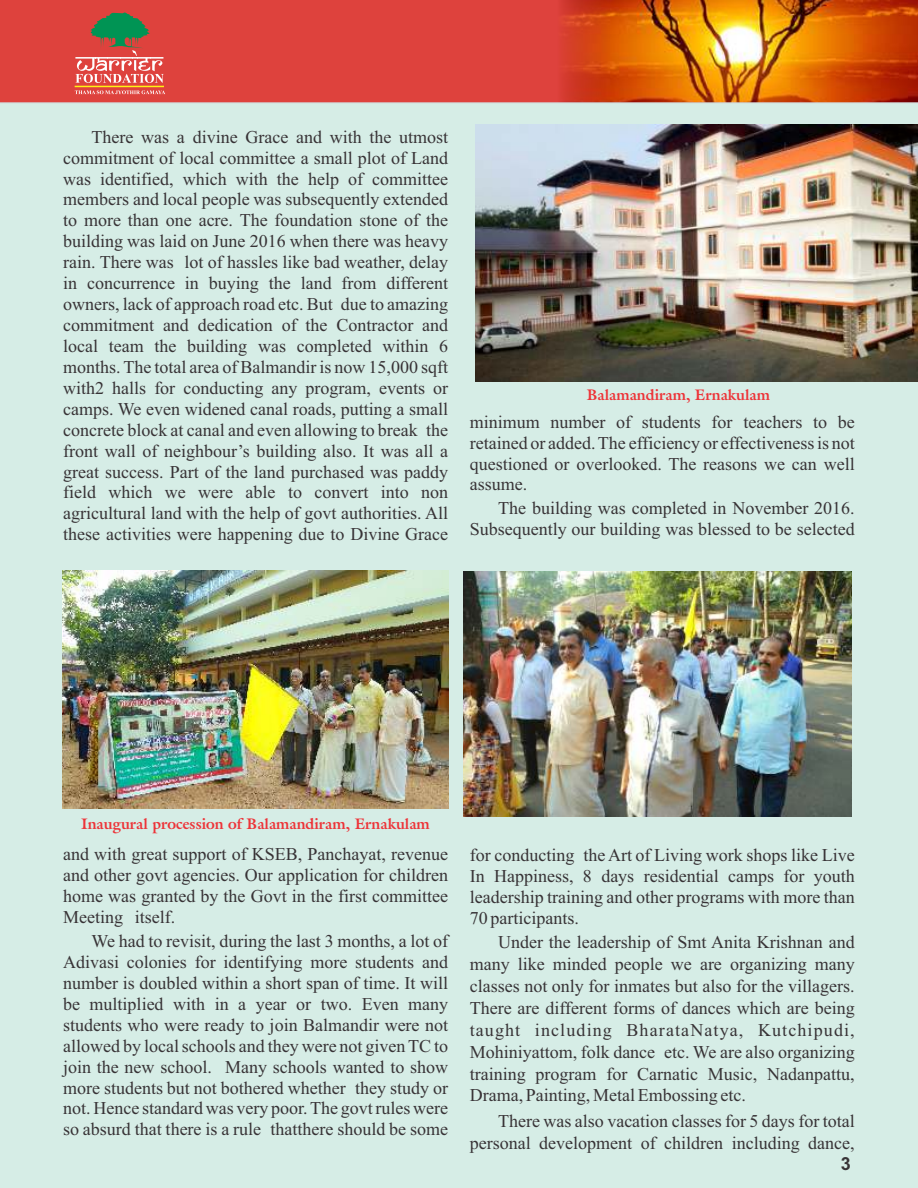
<style>
.page{position:relative;width:918px;height:1188px;background:#fff}
.page>*{position:absolute;margin:0;border:0;box-sizing:border-box;transform-origin:0 0}
.t1{font:18px/21px "Times New Roman";color:#383336;text-align:justify}
.t2{font:700 18px "Arial";color:#383336}
.t3{font:700 15px "Galliard IT Cby BT";color:#ed3338}
</style>
<div class="page">
<div style="left:0;top:5px;width:918px;height:1183px;background:#d6ede6"></div>
<svg style="left:0;top:0;width:918px;height:103px;background:#da522c"></svg>
<hr style="left:75px;top:86px;width:89px;height:1px;background:#fff212">
<svg style="left:75px;top:90px;width:90px;height:4px"></svg>
<svg style="left:75px;top:12px;width:89px;height:71px;background:#b76959"></svg>
<img style="left:63px;top:570px;width:385px;height:239px">
<img style="left:475px;top:124px;width:443px;height:258px">
<img style="left:463px;top:572px;width:388px;height:244px">
<p class="t1" style="left:63px;top:128px;width:387px;text-indent:28px">There was a divine Grace and with the utmost commitment of local committee a small plot of Land was identified, which with the help of committee members and local people was subsequently extended to more than one acre. The foundation stone of the building was laid on June 2016 when there was heavy rain. There was lot of hassles like bad weather, delay in concurrence in buying the land from different owners, lack of approach road etc. But due to amazing commitment and dedication of the Contractor and local team the building was completed within 6 months. The total area of Balmandir is now 15,000 sqft with2 halls for conducting any program, events or camps. We even widened canal roads, putting a small concrete block at canal and even allowing to break the front wall of neighbour’s building also. It was all a great success. Part of the land purchased was paddy field which we were able to convert into non agricultural land with the help of govt authorities. All these activities were happening due to Divine Grace</p>
<p class="t3" style="left:587px;top:389px;width:185px">Balamandiram, Ernakulam</p>
<p class="t1" style="left:470px;top:413px;width:387px">minimum number of students for teachers to be retained or added. The efficiency or effectiveness is not questioned or overlooked. The reasons we can well assume.</p>
<p class="t1" style="left:470px;top:500px;width:387px;text-align:right">The building was completed in November 2016.<br>Subsequently our building was blessed to be selected</p>
<p class="t3" style="left:81px;top:818px;width:350px">Inaugural procession of Balamandiram, Ernakulam</p>
<p class="t1" style="left:63px;top:845px;width:387px">and with great support of KSEB, Panchayat, revenue and other govt agencies. Our application for children home was granted by the Govt in the first committee Meeting itself.</p>
<p class="t1" style="left:63px;top:932px;width:387px;text-indent:28px">We had to revisit, during the last 3 months, a lot of Adivasi colonies for identifying more students and number is doubled within a short span of time. It will be multiplied with in a year or two. Even many students who were ready to join Balmandir were not allowed by local schools and they were not given TC to join the new school. Many schools wanted to show more students but not bothered whether they study or not. Hence standard was very poor. The govt rules were so absurd that there is a rule thatthere should be some</p>
<p class="t1" style="left:470px;top:846px;width:387px">for conducting the Art of Living work shops like Live In Happiness, 8 days residential camps for youth leadership training and other programs with more than 70 participants.</p>
<p class="t1" style="left:470px;top:933px;width:387px;line-height:21.9px;text-indent:28px">Under the leadership of Smt Anita Krishnan and many like minded people we are organizing many classes not only for inmates but also for the villagers.<br>There are different forms of dances which are being taught including BharataNatya, Kutchipudi, Mohiniyattom, folk dance etc. We are also organizing training program for Carnatic Music, Nadanpattu, Drama, Painting, Metal Embossing etc.</p>
<p class="t1" style="left:470px;top:1112px;width:387px;line-height:21.9px;text-align:right">There was also vacation classes for 5 days for total personal development of children including dance,</p>
<p class="t2" style="left:841px;top:1157px;width:12px">3</p>
</div>
